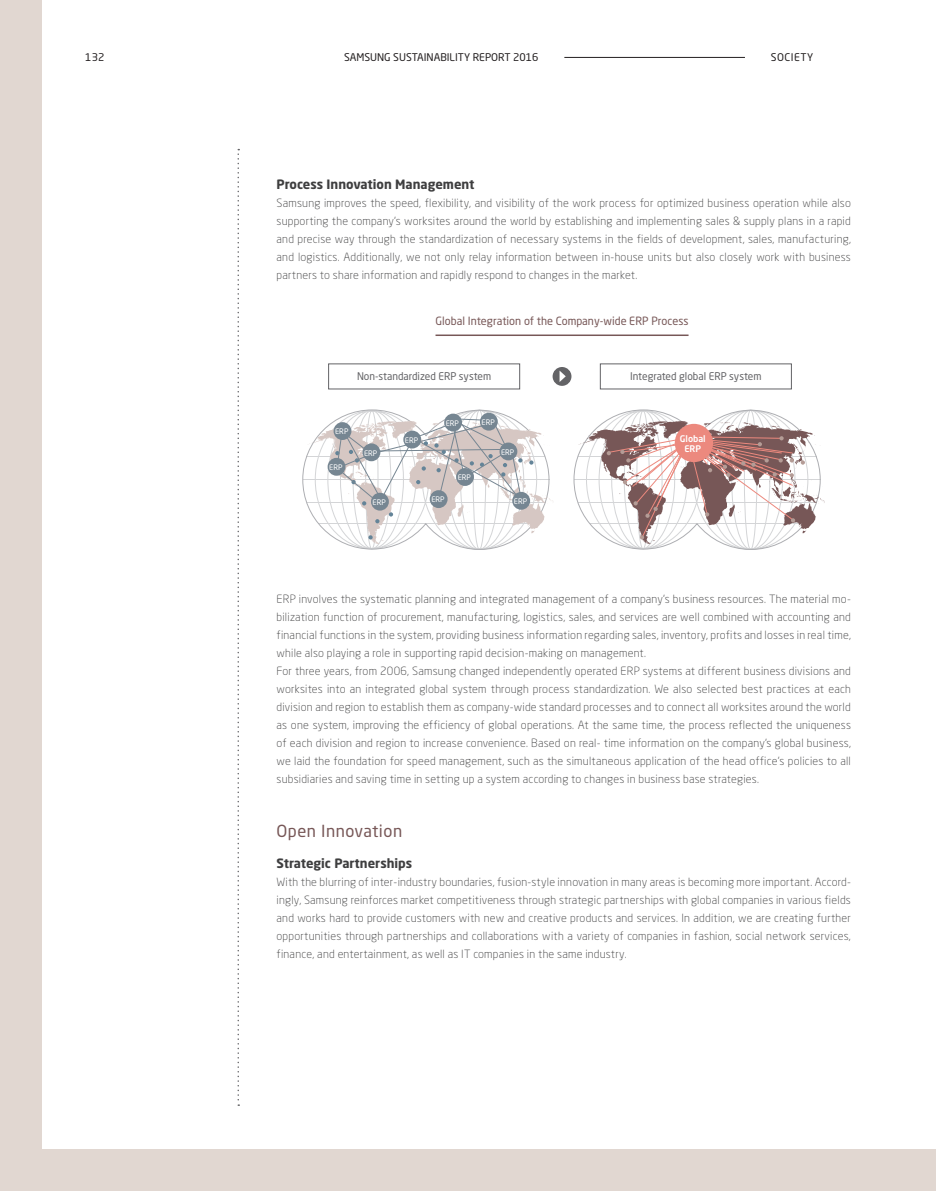
<style>
.page{position:relative;width:936px;height:1191px;background:#fff}
.page>*{position:absolute;margin:0;border:0;box-sizing:border-box;transform-origin:0 0}
.t1{font:16.5px "Neo Sans Std";letter-spacing:.03em;color:#775757}
.t2{font:700 12.75px "Neo Sans Std";color:#3e3e3f}
.t3{font:300 11.25px/18px "Neo Sans Std";letter-spacing:.02em;color:#3e3e3f;text-align:justify}
.t4{font:11.25px "Neo Sans Std";color:#775757}
.t5{font:10.5px "Neo Sans Std";color:#636366}
.t6{font:10.5px "Neo Sans Std";color:#231f20}
.t7{font:10.5px "Neo Sans Std";letter-spacing:.05em;color:#231f20}
.t8{font:500 9px/10.5px "Neo Sans Std";color:#fff;text-align:center}
.t9{font:7.5px "Neo Sans Std";color:#fff}
</style>
<div class="page">
<div style="left:0;top:0;width:935px;height:1191px;background:#e1d7d1"></div>
<div style="left:43px;top:0;width:892px;height:1148px;background:#fff"></div>
<svg style="left:237px;top:149px;width:2px;height:957px"></svg>
<hr style="left:435px;top:334px;width:253px;height:2px;background:#775757">
<svg style="left:302px;top:409px;width:251px;height:141px"></svg>
<div style="left:333px;top:422px;width:18px;height:18px;background:#768692;border-radius:50%"></div>
<div style="left:362px;top:443px;width:18px;height:18px;background:#768692;border-radius:50%"></div>
<div style="left:327px;top:458px;width:18px;height:18px;background:#768692;border-radius:50%"></div>
<div style="left:371px;top:493px;width:18px;height:17px;background:#768692;border-radius:50%"></div>
<div style="left:403px;top:430px;width:18px;height:18px;background:#768692;border-radius:50%"></div>
<div style="left:429px;top:490px;width:18px;height:18px;background:#768692;border-radius:50%"></div>
<div style="left:456px;top:468px;width:18px;height:18px;background:#768692;border-radius:50%"></div>
<div style="left:499px;top:442px;width:18px;height:18px;background:#768692;border-radius:50%"></div>
<div style="left:480px;top:413px;width:17px;height:17px;background:#768692;border-radius:50%"></div>
<div style="left:512px;top:492px;width:18px;height:18px;background:#768692;border-radius:50%"></div>
<div style="left:444px;top:413px;width:18px;height:18px;background:#768692;border-radius:50%"></div>
<svg style="left:573px;top:409px;width:251px;height:141px"></svg>
<div style="left:674px;top:424px;width:39px;height:38px;background:#ec897e;border-radius:50%"></div>
<div style="left:552px;top:367px;width:19px;height:19px;background:#636366;border-radius:50%"></div>
<svg style="left:559px;top:370px;width:6px;height:12px"></svg>
<hr style="left:564px;top:57px;width:181px;height:1px;background:#231f20">
<p class="t6" style="left:85px;top:51px;width:21px">132</p>
<p class="t6" style="left:344px;top:51px;width:196px">SAMSUNG SUSTAINABILITY REPORT 2016</p>
<p class="t7" style="left:770px;top:51px;width:44px">SOCIETY</p>
<p class="t2" style="left:276px;top:176px;width:199px">Process Innovation Management</p>
<p class="t3" style="left:276px;top:194px;width:576px">Samsung improves the speed, flexibility, and visibility of the work process for optimized business operation while also supporting the company’s worksites around the world by establishing and implementing sales &amp; supply plans in a rapid and precise way through the standardization of necessary systems in the fields of development, sales, manufacturing, and logistics. Additionally, we not only relay information between in-house units but also closely work with business partners to share information and rapidly respond to changes in the market.</p>
<p class="t4" style="left:435px;top:313px;width:254px">Global Integration of the Company-wide ERP Process</p>
<p class="t5" style="left:357px;top:370px;width:136px">Non-standardized ERP system</p>
<p class="t5" style="left:630px;top:370px;width:133px">Integrated global ERP system</p>
<p class="t9" style="left:335px;top:427px;width:15px">ERP</p>
<p class="t9" style="left:329px;top:463px;width:15px">ERP</p>
<p class="t9" style="left:364px;top:448px;width:15px">ERP</p>
<p class="t9" style="left:372px;top:497px;width:15px">ERP</p>
<p class="t9" style="left:405px;top:435px;width:15px">ERP</p>
<p class="t9" style="left:446px;top:418px;width:15px">ERP</p>
<p class="t9" style="left:431px;top:495px;width:15px">ERP</p>
<p class="t9" style="left:457px;top:473px;width:15px">ERP</p>
<p class="t9" style="left:481px;top:417px;width:15px">ERP</p>
<p class="t9" style="left:501px;top:447px;width:15px">ERP</p>
<p class="t9" style="left:514px;top:497px;width:15px">ERP</p>
<p class="t8" style="left:679px;top:433px;width:27px">Global<br>ERP</p>
<p class="t3" style="left:276px;top:590px;width:576px;text-align:left">ERP involves the systematic planning and integrated management of a company’s business resources. The material mo&shy;bilization function of procurement, manufacturing, logistics, sales, and services are well combined with accounting and financial functions in the system, providing business information regarding sales, inventory, profits and losses in real time, while also playing a role in supporting rapid decision-making on management.<br>For three years, from 2006, Samsung changed independently operated ERP systems at different business divisions and worksites into an integrated global system through process standardization. We also selected best practices at each division and region to establish them as company-wide standard processes and to connect all worksites around the world as one system, improving the efficiency of global operations. At the same time, the process reflected the uniqueness of each division and region to increase convenience. Based on real- time information on the company’s global business, we laid the foundation for speed management, such as the simultaneous application of the head office’s policies to all subsidiaries and saving time in setting up a system according to changes in business base strategies.</p>
<h1 class="t1" style="left:276px;top:820px;width:127px">Open Innovation</h1>
<p class="t2" style="left:276px;top:854px;width:137px">Strategic Partnerships</p>
<p class="t3" style="left:276px;top:872px;width:576px">With the blurring of inter-industry boundaries, fusion-style innovation in many areas is becoming more important. Accord&shy;ingly, Samsung reinforces market competitiveness through strategic partnerships with global companies in various fields and works hard to provide customers with new and creative products and services. In addition, we are creating further opportunities through partnerships and collaborations with a variety of companies in fashion, social network services, finance, and entertainment, as well as IT companies in the same industry.</p>
</div>
